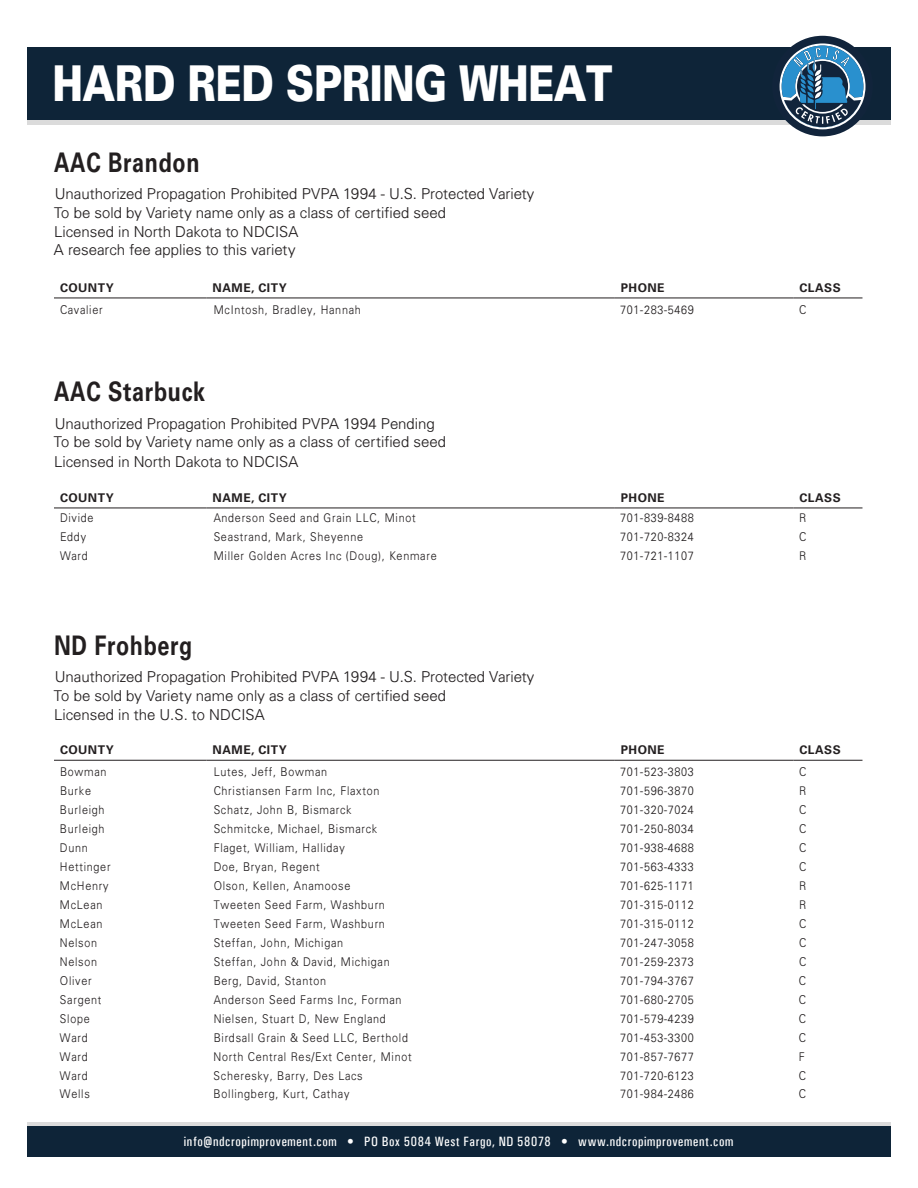
<style>
.page{position:relative;width:918px;height:1188px;background:#fff}
.page>*{position:absolute;margin:0;border:0;box-sizing:border-box;transform-origin:0 0}
.t1{font:900 49.35px "Univers LT Std";letter-spacing:-.015em;color:#fff;scale:.8 1}
.t2{font:700 27px "Univers LT Std";letter-spacing:.03em;color:#231f20;scale:.8 1}
.t3{font:300 15px/18.5px "Univers";letter-spacing:.005em;color:#231f20}
.t4{font:13.5px "Univers Condensed";letter-spacing:.045em;color:#fff}
.t5{font:300 12px "Univers";letter-spacing:.07em;color:#231f20;scale:.9 1}
.t6{font:700 12px "Univers LT Std";letter-spacing:.04em;color:#231f20}
</style>
<div class="page">
<hr style="left:54px;top:760px;width:153px;height:1px;background:#231f20">
<hr style="left:207px;top:760px;width:408px;height:1px;background:#231f20">
<hr style="left:615px;top:760px;width:178px;height:1px;background:#231f20">
<hr style="left:793px;top:760px;width:69px;height:1px;background:#231f20">
<hr style="left:27px;top:1122px;width:864px;height:4px;background:#dbdbdb">
<div style="left:27px;top:1126px;width:864px;height:31px;background:#0e2438"></div>
<hr style="left:54px;top:298px;width:153px;height:1px;background:#231f20">
<hr style="left:207px;top:298px;width:408px;height:1px;background:#231f20">
<hr style="left:615px;top:298px;width:178px;height:1px;background:#231f20">
<hr style="left:793px;top:298px;width:69px;height:1px;background:#231f20">
<div style="left:27px;top:120px;width:864px;height:5px;background:#dbdbdb"></div>
<div style="left:27px;top:48px;width:864px;height:72px;background:#0e2438"></div>
<div style="left:772px;top:36px;width:101px;height:100px;background:#11243b;border-radius:50px"></div>
<svg style="left:780px;top:43px;width:86px;height:86px"></svg>
<hr style="left:54px;top:508px;width:153px;height:1px;background:#231f20">
<hr style="left:207px;top:508px;width:408px;height:1px;background:#231f20">
<hr style="left:615px;top:508px;width:178px;height:1px;background:#231f20">
<hr style="left:793px;top:508px;width:69px;height:1px;background:#231f20">
<h1 class="t1" style="left:52px;top:52px;width:702px">HARD RED SPRING WHEAT</h1>
<h2 class="t2" style="left:54px;top:146px;width:184px">AAC Brandon</h2>
<p class="t3" style="left:54px;top:184px;width:482px">Unauthorized Propagation Prohibited PVPA 1994 - U.S. Protected Variety<br>To be sold by Variety name only as a class of certified seed</p>
<p class="t3" style="left:54px;top:222px;width:246px;line-height:18px">Licensed in North Dakota to NDCISA<br>A research fee applies to this variety</p>
<p class="t6" style="left:60px;top:281px;width:55px">COUNTY</p>
<p class="t6" style="left:213px;top:281px;width:76px">NAME, CITY</p>
<p class="t6" style="left:621px;top:281px;width:45px">PHONE</p>
<p class="t6" style="left:799px;top:281px;width:43px">CLASS</p>
<p class="t5" style="left:60px;top:302px;width:49px">Cavalier</p>
<p class="t5" style="left:214px;top:302px;width:165px">McIntosh, Bradley, Hannah</p>
<p class="t5" style="left:620px;top:302px;width:83px">701-283-5469</p>
<p class="t5" style="left:799px;top:302px;width:9px">C</p>
<h2 class="t2" style="left:54px;top:376px;width:190px">AAC Starbuck</h2>
<p class="t3" style="left:54px;top:414px;width:394px">Unauthorized Propagation Prohibited PVPA 1994 Pending<br>To be sold by Variety name only as a class of certified seed</p>
<p class="t3" style="left:54px;top:452px;width:246px">Licensed in North Dakota to NDCISA</p>
<p class="t6" style="left:60px;top:491px;width:55px">COUNTY</p>
<p class="t6" style="left:213px;top:491px;width:76px">NAME, CITY</p>
<p class="t6" style="left:621px;top:491px;width:45px">PHONE</p>
<p class="t6" style="left:799px;top:491px;width:43px">CLASS</p>
<p class="t5" style="left:60px;top:511px;width:39px">Divide</p>
<p class="t5" style="left:214px;top:511px;width:226px">Anderson Seed and Grain LLC, Minot</p>
<p class="t5" style="left:620px;top:511px;width:83px">701-839-8488</p>
<p class="t5" style="left:799px;top:511px;width:9px">R</p>
<p class="t5" style="left:60px;top:530px;width:30px">Eddy</p>
<p class="t5" style="left:214px;top:530px;width:168px">Seastrand, Mark, Sheyenne</p>
<p class="t5" style="left:620px;top:530px;width:83px">701-720-8324</p>
<p class="t5" style="left:799px;top:530px;width:9px">C</p>
<p class="t5" style="left:60px;top:549px;width:33px">Ward</p>
<p class="t5" style="left:214px;top:549px;width:249px">Miller Golden Acres Inc (Doug), Kenmare</p>
<p class="t5" style="left:620px;top:549px;width:83px">701-721-1107</p>
<p class="t5" style="left:799px;top:549px;width:9px">R</p>
<h2 class="t2" style="left:54px;top:630px;width:175px">ND Frohberg</h2>
<p class="t3" style="left:54px;top:667px;width:482px">Unauthorized Propagation Prohibited PVPA 1994 - U.S. Protected Variety<br>To be sold by Variety name only as a class of certified seed</p>
<p class="t3" style="left:54px;top:705px;width:212px">Licensed in the U.S. to NDCISA</p>
<p class="t6" style="left:60px;top:743px;width:55px">COUNTY</p>
<p class="t6" style="left:213px;top:743px;width:76px">NAME, CITY</p>
<p class="t6" style="left:621px;top:743px;width:45px">PHONE</p>
<p class="t6" style="left:799px;top:743px;width:43px">CLASS</p>
<p class="t5" style="left:60px;top:765px;width:53px">Bowman</p>
<p class="t5" style="left:214px;top:765px;width:128px">Lutes, Jeff, Bowman</p>
<p class="t5" style="left:620px;top:765px;width:83px">701-523-3803</p>
<p class="t5" style="left:799px;top:765px;width:9px">C</p>
<p class="t5" style="left:60px;top:784px;width:36px">Burke</p>
<p class="t5" style="left:214px;top:784px;width:186px">Christiansen Farm Inc, Flaxton</p>
<p class="t5" style="left:620px;top:784px;width:83px">701-596-3870</p>
<p class="t5" style="left:799px;top:784px;width:9px">R</p>
<p class="t5" style="left:60px;top:803px;width:51px">Burleigh</p>
<p class="t5" style="left:214px;top:803px;width:155px">Schatz, John B, Bismarck</p>
<p class="t5" style="left:620px;top:803px;width:83px">701-320-7024</p>
<p class="t5" style="left:799px;top:803px;width:9px">C</p>
<p class="t5" style="left:60px;top:822px;width:51px">Burleigh</p>
<p class="t5" style="left:214px;top:822px;width:183px">Schmitcke, Michael, Bismarck</p>
<p class="t5" style="left:620px;top:822px;width:83px">701-250-8034</p>
<p class="t5" style="left:799px;top:822px;width:9px">C</p>
<p class="t5" style="left:60px;top:840px;width:32px">Dunn</p>
<p class="t5" style="left:214px;top:840px;width:147px">Flaget, William, Halliday</p>
<p class="t5" style="left:620px;top:840px;width:83px">701-938-4688</p>
<p class="t5" style="left:799px;top:840px;width:9px">C</p>
<p class="t5" style="left:60px;top:859px;width:58px">Hettinger</p>
<p class="t5" style="left:214px;top:859px;width:119px">Doe, Bryan, Regent</p>
<p class="t5" style="left:620px;top:859px;width:83px">701-563-4333</p>
<p class="t5" style="left:799px;top:859px;width:9px">C</p>
<p class="t5" style="left:60px;top:878px;width:55px">McHenry</p>
<p class="t5" style="left:214px;top:878px;width:153px">Olson, Kellen, Anamoose</p>
<p class="t5" style="left:620px;top:878px;width:83px">701-625-1171</p>
<p class="t5" style="left:799px;top:878px;width:9px">R</p>
<p class="t5" style="left:60px;top:897px;width:49px">McLean</p>
<p class="t5" style="left:214px;top:897px;width:192px">Tweeten Seed Farm, Washburn</p>
<p class="t5" style="left:620px;top:897px;width:83px">701-315-0112</p>
<p class="t5" style="left:799px;top:897px;width:9px">R</p>
<p class="t5" style="left:60px;top:916px;width:49px">McLean</p>
<p class="t5" style="left:214px;top:916px;width:192px">Tweeten Seed Farm, Washburn</p>
<p class="t5" style="left:620px;top:916px;width:83px">701-315-0112</p>
<p class="t5" style="left:799px;top:916px;width:9px">C</p>
<p class="t5" style="left:60px;top:935px;width:43px">Nelson</p>
<p class="t5" style="left:214px;top:935px;width:145px">Steffan, John, Michigan</p>
<p class="t5" style="left:620px;top:935px;width:83px">701-247-3058</p>
<p class="t5" style="left:799px;top:935px;width:9px">C</p>
<p class="t5" style="left:60px;top:954px;width:43px">Nelson</p>
<p class="t5" style="left:214px;top:954px;width:197px">Steffan, John &amp; David, Michigan</p>
<p class="t5" style="left:620px;top:954px;width:83px">701-259-2373</p>
<p class="t5" style="left:799px;top:954px;width:9px">C</p>
<p class="t5" style="left:60px;top:973px;width:37px">Oliver</p>
<p class="t5" style="left:214px;top:973px;width:126px">Berg, David, Stanton</p>
<p class="t5" style="left:620px;top:973px;width:83px">701-794-3767</p>
<p class="t5" style="left:799px;top:973px;width:9px">C</p>
<p class="t5" style="left:60px;top:992px;width:47px">Sargent</p>
<p class="t5" style="left:214px;top:992px;width:210px">Anderson Seed Farms Inc, Forman</p>
<p class="t5" style="left:620px;top:992px;width:83px">701-680-2705</p>
<p class="t5" style="left:799px;top:992px;width:9px">C</p>
<p class="t5" style="left:60px;top:1011px;width:35px">Slope</p>
<p class="t5" style="left:214px;top:1011px;width:193px">Nielsen, Stuart D, New England</p>
<p class="t5" style="left:620px;top:1011px;width:83px">701-579-4239</p>
<p class="t5" style="left:799px;top:1011px;width:9px">C</p>
<p class="t5" style="left:60px;top:1030px;width:33px">Ward</p>
<p class="t5" style="left:214px;top:1030px;width:217px">Birdsall Grain &amp; Seed LLC, Berthold</p>
<p class="t5" style="left:620px;top:1030px;width:83px">701-453-3300</p>
<p class="t5" style="left:799px;top:1030px;width:9px">C</p>
<p class="t5" style="left:60px;top:1049px;width:33px">Ward</p>
<p class="t5" style="left:214px;top:1049px;width:221px">North Central Res/Ext Center, Minot</p>
<p class="t5" style="left:620px;top:1049px;width:83px">701-857-7677</p>
<p class="t5" style="left:799px;top:1049px;width:8px">F</p>
<p class="t5" style="left:60px;top:1068px;width:33px">Ward</p>
<p class="t5" style="left:214px;top:1068px;width:167px">Scheresky, Barry, Des Lacs</p>
<p class="t5" style="left:620px;top:1068px;width:83px">701-720-6123</p>
<p class="t5" style="left:799px;top:1068px;width:9px">C</p>
<p class="t5" style="left:60px;top:1087px;width:35px">Wells</p>
<p class="t5" style="left:214px;top:1087px;width:152px">Bollingberg, Kurt, Cathay</p>
<p class="t5" style="left:620px;top:1087px;width:83px">701-984-2486</p>
<p class="t5" style="left:799px;top:1087px;width:9px">C</p>
<p class="t4" style="left:184px;top:1134px;width:551px">info@ndcropimprovement.com • PO Box 5084 West Fargo, ND 58078 • www.ndcropimprovement.com</p>
</div>
